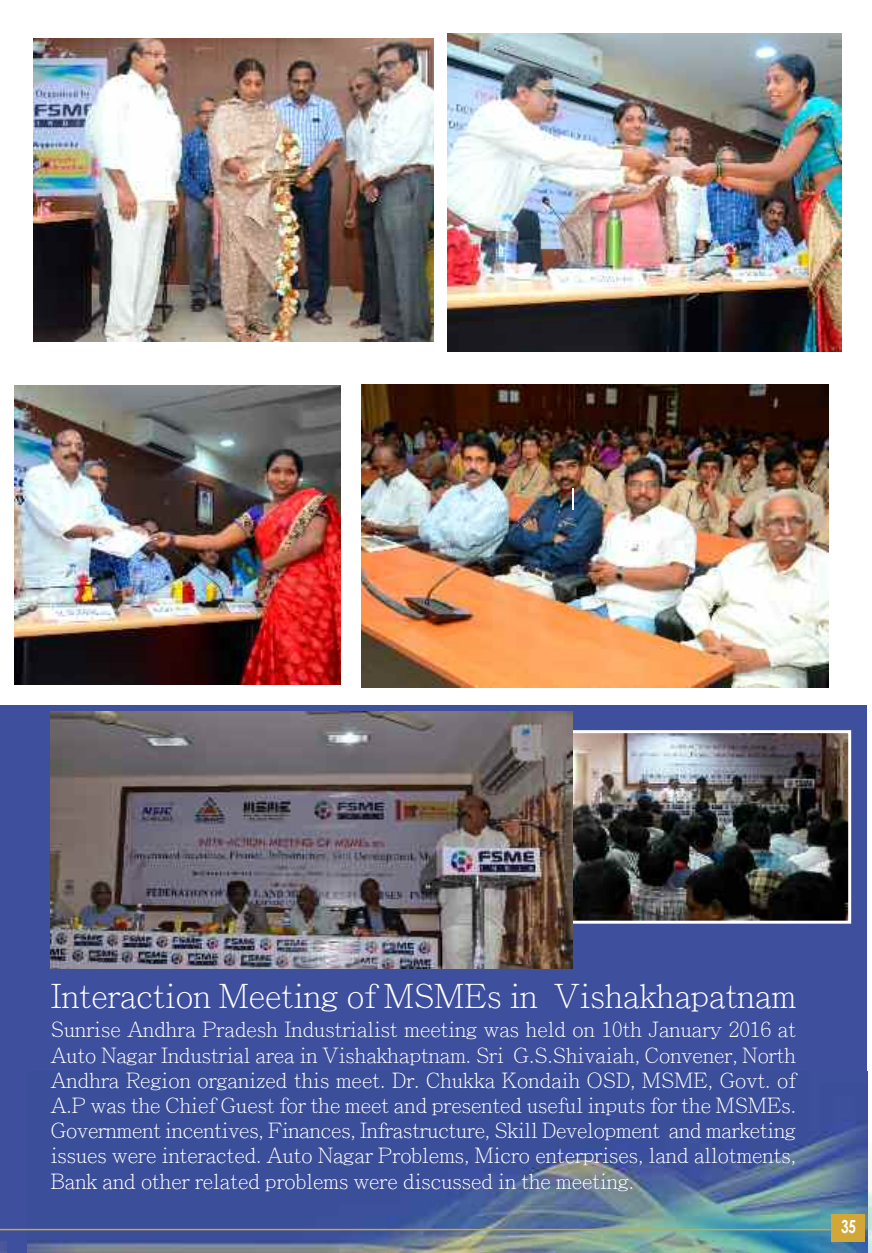
<style>
.page{position:relative;width:872px;height:1253px;background:#fff}
.page>*{position:absolute;margin:0;border:0;box-sizing:border-box;transform-origin:0 0}
.t1{font:300 33px "Adobe Ming Std";color:#fff}
.t2{font:300 21px/25.2px "Adobe Ming Std";color:#fff;text-align:justify}
.t3{font:700 18px "Century Gothic";color:#fff;scale:.75 1}
</style>
<div class="page">
<div style="left:0;top:705px;width:867px;height:548px;background:#3e4f9e"></div>
<img style="left:34px;top:38px;width:400px;height:304px">
<img style="left:447px;top:34px;width:394px;height:318px">
<img style="left:361px;top:385px;width:467px;height:302px">
<img style="left:15px;top:385px;width:325px;height:300px">
<img style="left:572px;top:734px;width:275px;height:186px">
<div style="left:553px;top:730px;width:298px;height:194px;border:3px solid #fff"></div>
<img style="left:51px;top:711px;width:521px;height:257px">
<img style="left:0;top:1228px;width:6px;height:25px">
<img style="left:28px;top:1072px;width:844px;height:181px">
<div style="left:831px;top:1214px;width:33px;height:28px;background:#d2a738"></div>
<hr style="left:0;top:1229px;width:830px;height:1px;background:#d2a738">
<svg style="left:572px;top:488px;width:1px;height:22px"></svg>
<h1 class="t1" style="left:51px;top:978px;width:746px">Interaction Meeting of MSMEs in Vishakhapatnam</h1>
<p class="t2" style="left:51px;top:1016px;width:746px">Sunrise Andhra Pradesh Industrialist meeting was held on 10th January 2016 at Auto Nagar Industrial area in Vishakhaptnam. Sri G.S.Shivaiah, Convener, North Andhra Region organized this meet. Dr. Chukka Kondaih OSD, MSME, Govt. of A.P was the Chief Guest for the meet and presented useful inputs for the MSMEs.<br>Government incentives, Finances, Infrastructure, Skill Development and marketing issues were interacted. Auto Nagar Problems, Micro enterprises, land allotments, Bank and other related problems were discussed in the meeting.</p>
<p class="t3" style="left:841px;top:1215px;width:22px">35</p>
</div>
